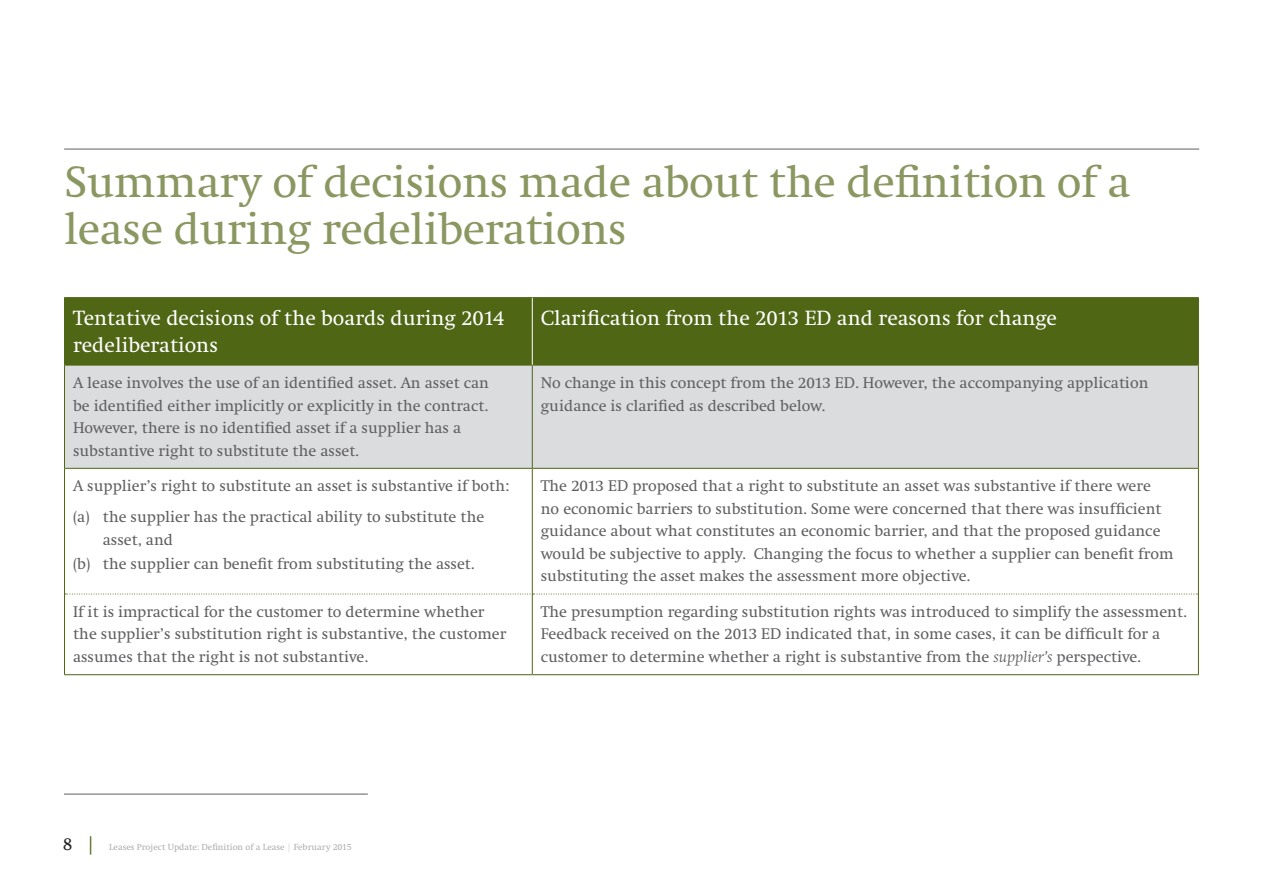
<style>
.page{position:relative;width:1263px;height:893px;background:#fff}
.page>*{position:absolute;margin:0;border:0;box-sizing:border-box;transform-origin:0 0}
.LEVEL_1_HEADING{font:45px/46.5px "Swift LT Pro";letter-spacing:-.01em;color:#8a9760}
._14PT_WHITEOUT_TEXT{font:21px/27px "Swift LT Pro";color:#fff}
.BODY_COPY_10_5PT{font:15.75px/22.5px "Swift LT Pro";color:#5f5f62}
.t1{font:9px "Swift LT Pro";color:#abacb0}
.s1{font-style:italic}
.s2{font-size:18px;color:#231f20}
.s3{font-size:18px;color:#4f6615}
.s4{color:#d3d4d6}
</style>
<div class="page">
<hr style="left:64px;top:149px;width:1135px;height:1px;background:#5f5f62">
<hr style="left:64px;top:794px;width:304px;height:1px;background:#5f5f62">
<div style="left:65px;top:298px;width:1133px;height:67px;background:#4f6615"></div>
<div style="left:65px;top:366px;width:1133px;height:102px;background:#dbdcde"></div>
<hr style="left:64px;top:297px;width:468px;height:1px;background:#4f6615">
<hr style="left:64px;top:298px;width:1px;height:67px;background:#4f6615">
<hr style="left:532px;top:297px;width:667px;height:1px;background:#4f6615">
<hr style="left:1198px;top:298px;width:1px;height:67px;background:#4f6615">
<hr style="left:64px;top:365px;width:1px;height:103px;background:#4f6615">
<hr style="left:64px;top:469px;width:1px;height:125px;background:#4f6615">
<hr style="left:64px;top:594px;width:1px;height:80px;background:#4f6615">
<hr style="left:64px;top:674px;width:468px;height:1px;background:#4f6615">
<hr style="left:64px;top:365px;width:468px;height:1px;background:#4f6615">
<hr style="left:64px;top:468px;width:468px;height:1px;background:#4f6615">
<hr style="left:532px;top:468px;width:667px;height:1px;background:#4f6615">
<hr style="left:532px;top:365px;width:667px;height:1px;background:#4f6615">
<hr style="left:532px;top:365px;width:1px;height:103px;background:#4f6615">
<hr style="left:1198px;top:365px;width:1px;height:103px;background:#4f6615">
<hr style="left:532px;top:469px;width:1px;height:125px;background:#4f6615">
<hr style="left:1198px;top:469px;width:1px;height:125px;background:#4f6615">
<hr style="left:532px;top:594px;width:1px;height:80px;background:#4f6615">
<hr style="left:1198px;top:594px;width:1px;height:80px;background:#4f6615">
<hr style="left:532px;top:674px;width:667px;height:1px;background:#4f6615">
<svg style="left:65px;top:594px;width:1133px;height:1px"></svg>
<hr style="left:532px;top:298px;width:1px;height:67px;background:#fff">
<p class="LEVEL_1_HEADING" style="left:64px;top:159px;width:1068px">Summary of decisions made about the definition of a lease during redeliberations</p>
<p class="_14PT_WHITEOUT_TEXT" style="left:73px;top:305px;width:433px">Tentative decisions of the boards during 2014 redeliberations</p>
<p class="_14PT_WHITEOUT_TEXT" style="left:541px;top:305px;width:518px">Clarification from the 2013 ED and reasons for change</p>
<p class="BODY_COPY_10_5PT" style="left:73px;top:372px;width:418px">A lease involves the use of an identified asset. An asset can be identified either implicitly or explicitly in the contract.<br>However, there is no identified asset if a supplier has a substantive right to substitute the asset.</p>
<p class="BODY_COPY_10_5PT" style="left:541px;top:372px;width:609px">No change in this concept from the 2013 ED. However, the accompanying application guidance is clarified as described below.</p>
<p class="BODY_COPY_10_5PT" style="left:73px;top:475px;width:438px">A supplier’s right to substitute an asset is substantive if both:</p>
<p class="BODY_COPY_10_5PT" style="left:103px;top:506px;width:383px;text-indent:-30px">(a) the supplier has the practical ability to substitute the asset, and</p>
<p class="BODY_COPY_10_5PT" style="left:73px;top:553px;width:403px">(b) the supplier can benefit from substituting the asset.</p>
<p class="BODY_COPY_10_5PT" style="left:541px;top:475px;width:634px">The 2013 ED proposed that a right to substitute an asset was substantive if there were<br>no economic barriers to substitution. Some were concerned that there was insufficient guidance about what constitutes an economic barrier, and that the proposed guidance would be subjective to apply. Changing the focus to whether a supplier can benefit from substituting the asset makes the assessment more objective.</p>
<p class="BODY_COPY_10_5PT" style="left:73px;top:600px;width:435px">If it is impractical for the customer to determine whether the supplier’s substitution right is substantive, the customer assumes that the right is not substantive.</p>
<p class="BODY_COPY_10_5PT" style="left:541px;top:600px;width:647px">The presumption regarding substitution rights was introduced to simplify the assessment.<br>Feedback received on the 2013 ED indicated that, in some cases, it can be difficult for a customer to determine whether a right is substantive from the <span class="s1">supplier’s</span> perspective.</p>
<p class="t1" style="left:63px;top:842px;width:290px"><span class="s2">8</span> <span class="s3">|</span> Leases Project Update: Definition of a Lease <span class="s4">|</span> February 2015</p>
</div>
